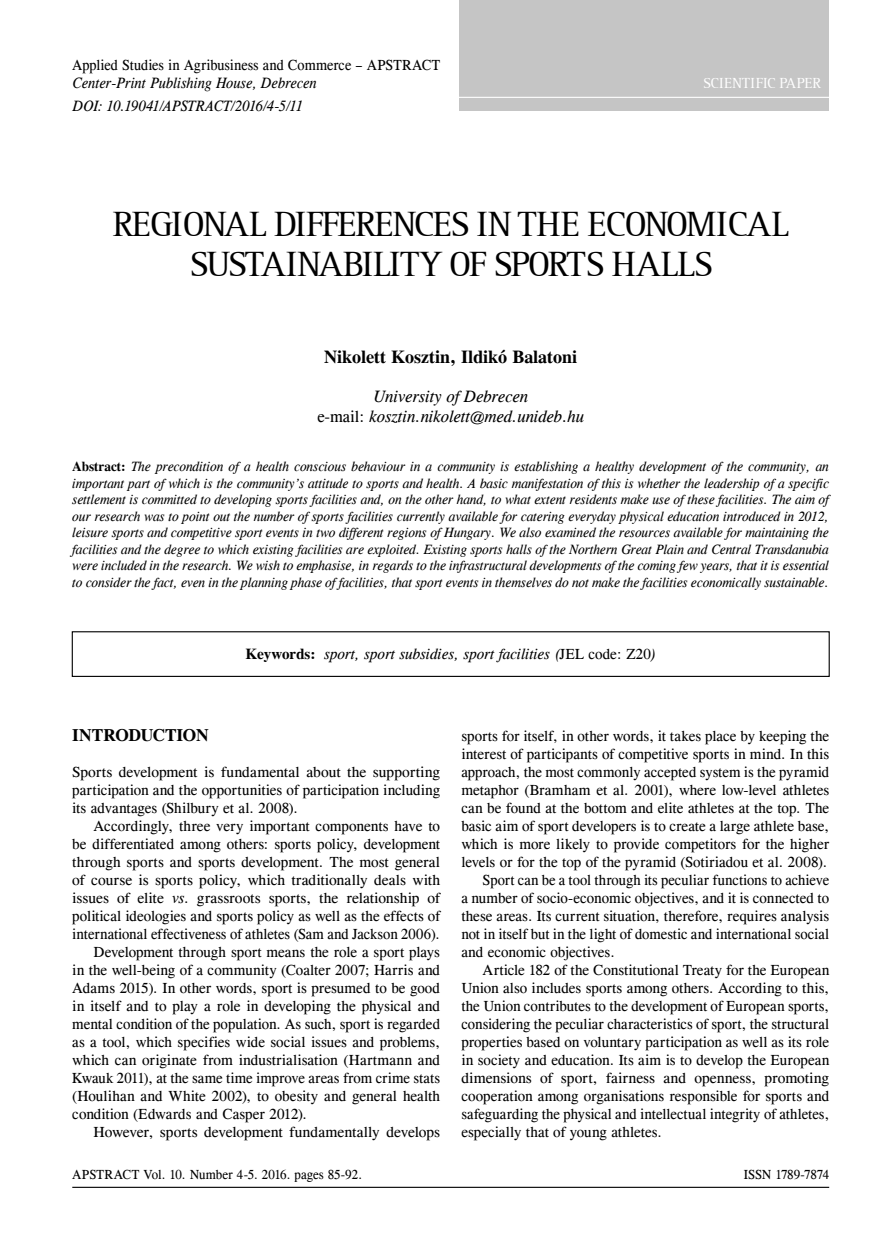
<style>
.page{position:relative;width:893px;height:1255px;background:#fff}
.page>*{position:absolute;margin:0;border:0;box-sizing:border-box;transform-origin:0 0}
.t1{font:36px/40.5px "Rotis Srf PFL";letter-spacing:-.02em;color:#000;text-align:center}
.t2{font:700 18px "CG Times";color:#000}
.t3{font:700 17.25px "CG Times";letter-spacing:-.015em;color:#000}
.t4{font:italic 16.5px/19.5px "CG Times";color:#000;text-align:center}
.t5{font:15px/18px "CG Times";color:#000;text-align:justify}
.t6{font:italic 15px "CG Times";color:#000;scale:.95 1}
.t7{font:italic 15px "CG Times";color:#000}
.t8{font:15px "CG Times";color:#000;scale:.95 1}
.t9{font:15px "Rotis Srf PFL";letter-spacing:.015em;color:#fff}
.t10{font:italic 13.5px/16.5px "CG Times";color:#000;text-align:justify}
.t11{font:13.5px "CG Times";color:#000;scale:.96 1}
.s1{font-style:normal}
.s2{font-weight:700;font-style:normal}
.s3{font-style:italic}
</style>
<div class="page">
<div style="left:460px;top:0;width:369px;height:111px;background:#c5c5c5"></div>
<hr style="left:72px;top:1186px;width:757px;height:1px;background:#000">
<hr style="left:72px;top:97px;width:757px;height:1px;background:#fff">
<div style="left:72px;top:631px;width:758px;height:46px;border:1px solid #000"></div>
<p class="t8" style="left:72px;top:57px;width:389px">Applied Studies in Agribusiness and Commerce – APSTRACT</p>
<p class="t6" style="left:72px;top:75px;width:259px">Center-Print Publishing House, Debrecen</p>
<p class="t9" style="left:703px;top:74px;width:119px">SCIENTIFIC PAPER</p>
<p class="t6" style="left:73px;top:97px;width:244px">DOI: 10.19041/APSTRACT/2016/4-5/11</p>
<h1 class="t1" style="left:113px;top:204px;width:677px">REGIONAL DIFFERENCES IN THE ECONOMICAL<br>SUSTAINABILITY OF SPORTS HALLS</h1>
<p class="t2" style="left:324px;top:346px;width:254px">Nikolett Kosztin, Ildikó Balatoni</p>
<p class="t4" style="left:317px;top:387px;width:268px">University of Debrecen<br><span class="s1">e-mail:</span> kosztin.nikolett@med.unideb.hu</p>
<p class="t10" style="left:72px;top:458px;width:758px"><span class="s2">Abstract:</span> The precondition of a health conscious behaviour in a community is establishing a healthy development of the community, an important part of which is the community’s attitude to sports and health. A basic manifestation of this is whether the leadership of a specific settlement is committed to developing sports facilities and, on the other hand, to what extent residents make use of these facilities. The aim of our research was to point out the number of sports facilities currently available for catering everyday physical education introduced in 2012, leisure sports and competitive sport events in two different regions of Hungary. We also examined the resources available for maintaining the facilities and the degree to which existing facilities are exploited. Existing sports halls of the Northern Great Plain and Central Transdanubia were included in the research. We wish to emphasise, in regards to the infrastructural developments of the coming few years, that it is essential to consider the fact, even in the planning phase of facilities, that sport events in themselves do not make the facilities economically sustainable.</p>
<p class="t7" style="left:246px;top:645px;width:412px"><span class="s2">Keywords:</span> sport, sport subsidies, sport facilities (<span class="s1">JEL code: Z20</span>)</p>
<p class="t3" style="left:72px;top:724px;width:138px">INTRODUCTION</p>
<p class="t5" style="left:72px;top:763px;width:369px">Sports development is fundamental about the supporting participation and the opportunities of participation including its advantages (Shilbury et al. 2008).</p>
<p class="t5" style="left:94px;top:817px;width:348px">Accordingly, three very important components have to</p>
<p class="t5" style="left:72px;top:835px;width:369px">be differentiated among others: sports policy, development</p>
<p class="t5" style="left:72px;top:853px;width:369px">through sports and sports development. The most general</p>
<p class="t5" style="left:72px;top:871px;width:369px">of course is sports policy, which traditionally deals with</p>
<p class="t5" style="left:72px;top:889px;width:369px">issues of elite <span class="s3">vs</span>. grassroots sports, the relationship of</p>
<p class="t5" style="left:72px;top:907px;width:369px">political ideologies and sports policy as well as the effects of</p>
<p class="t5" style="left:72px;top:925px;width:369px">international effectiveness of athletes (Sam and Jackson 2006).</p>
<p class="t5" style="left:94px;top:943px;width:348px">Development through sport means the role a sport plays</p>
<p class="t5" style="left:72px;top:961px;width:369px">in the well-being of a community (Coalter 2007; Harris and</p>
<p class="t5" style="left:72px;top:979px;width:369px">Adams 2015). In other words, sport is presumed to be good</p>
<p class="t5" style="left:72px;top:997px;width:369px">in itself and to play a role in developing the physical and</p>
<p class="t5" style="left:72px;top:1015px;width:369px">mental condition of the population. As such, sport is regarded</p>
<p class="t5" style="left:72px;top:1033px;width:369px">as a tool, which specifies wide social issues and problems,</p>
<p class="t5" style="left:72px;top:1051px;width:369px">which can originate from industrialisation (Hartmann and</p>
<p class="t5" style="left:72px;top:1069px;width:369px">Kwauk 2011), at the same time improve areas from crime stats</p>
<p class="t5" style="left:72px;top:1087px;width:369px">(Houlihan and White 2002), to obesity and general health</p>
<p class="t5" style="left:72px;top:1105px;width:236px">condition (Edwards and Casper 2012).</p>
<p class="t5" style="left:94px;top:1123px;width:348px">However, sports development fundamentally develops</p>
<p class="t5" style="left:461px;top:727px;width:369px">sports for itself, in other words, it takes place by keeping the</p>
<p class="t5" style="left:461px;top:745px;width:369px">interest of participants of competitive sports in mind. In this</p>
<p class="t5" style="left:461px;top:763px;width:369px">approach, the most commonly accepted system is the pyramid</p>
<p class="t5" style="left:461px;top:781px;width:369px">metaphor (Bramham et al. 2001), where low-level athletes</p>
<p class="t5" style="left:461px;top:799px;width:369px">can be found at the bottom and elite athletes at the top. The</p>
<p class="t5" style="left:461px;top:817px;width:369px">basic aim of sport developers is to create a large athlete base,</p>
<p class="t5" style="left:461px;top:835px;width:369px">which is more likely to provide competitors for the higher</p>
<p class="t5" style="left:461px;top:853px;width:367px">levels or for the top of the pyramid (Sotiriadou et al. 2008).</p>
<p class="t5" style="left:483px;top:871px;width:348px">Sport can be a tool through its peculiar functions to achieve</p>
<p class="t5" style="left:461px;top:889px;width:369px">a number of socio-economic objectives, and it is connected to</p>
<p class="t5" style="left:461px;top:907px;width:369px">these areas. Its current situation, therefore, requires analysis</p>
<p class="t5" style="left:461px;top:925px;width:369px">not in itself but in the light of domestic and international social</p>
<p class="t5" style="left:461px;top:943px;width:155px">and economic objectives.</p>
<p class="t5" style="left:483px;top:961px;width:348px">Article 182 of the Constitutional Treaty for the European</p>
<p class="t5" style="left:461px;top:979px;width:369px">Union also includes sports among others. According to this,</p>
<p class="t5" style="left:461px;top:997px;width:369px">the Union contributes to the development of European sports,</p>
<p class="t5" style="left:461px;top:1015px;width:369px">considering the peculiar characteristics of sport, the structural</p>
<p class="t5" style="left:461px;top:1033px;width:369px">properties based on voluntary participation as well as its role</p>
<p class="t5" style="left:461px;top:1051px;width:369px">in society and education. Its aim is to develop the European</p>
<p class="t5" style="left:461px;top:1069px;width:369px">dimensions of sport, fairness and openness, promoting</p>
<p class="t5" style="left:461px;top:1087px;width:369px">cooperation among organisations responsible for sports and</p>
<p class="t5" style="left:461px;top:1105px;width:369px">safeguarding the physical and intellectual integrity of athletes,</p>
<p class="t5" style="left:461px;top:1123px;width:202px">especially that of young athletes.</p>
<p class="t11" style="left:72px;top:1166px;width:304px">APSTRACT Vol. 10. Number 4-5. 2016. pages 85-92.</p>
<p class="t11" style="left:744px;top:1166px;width:90px">ISSN 1789-7874</p>
</div>
